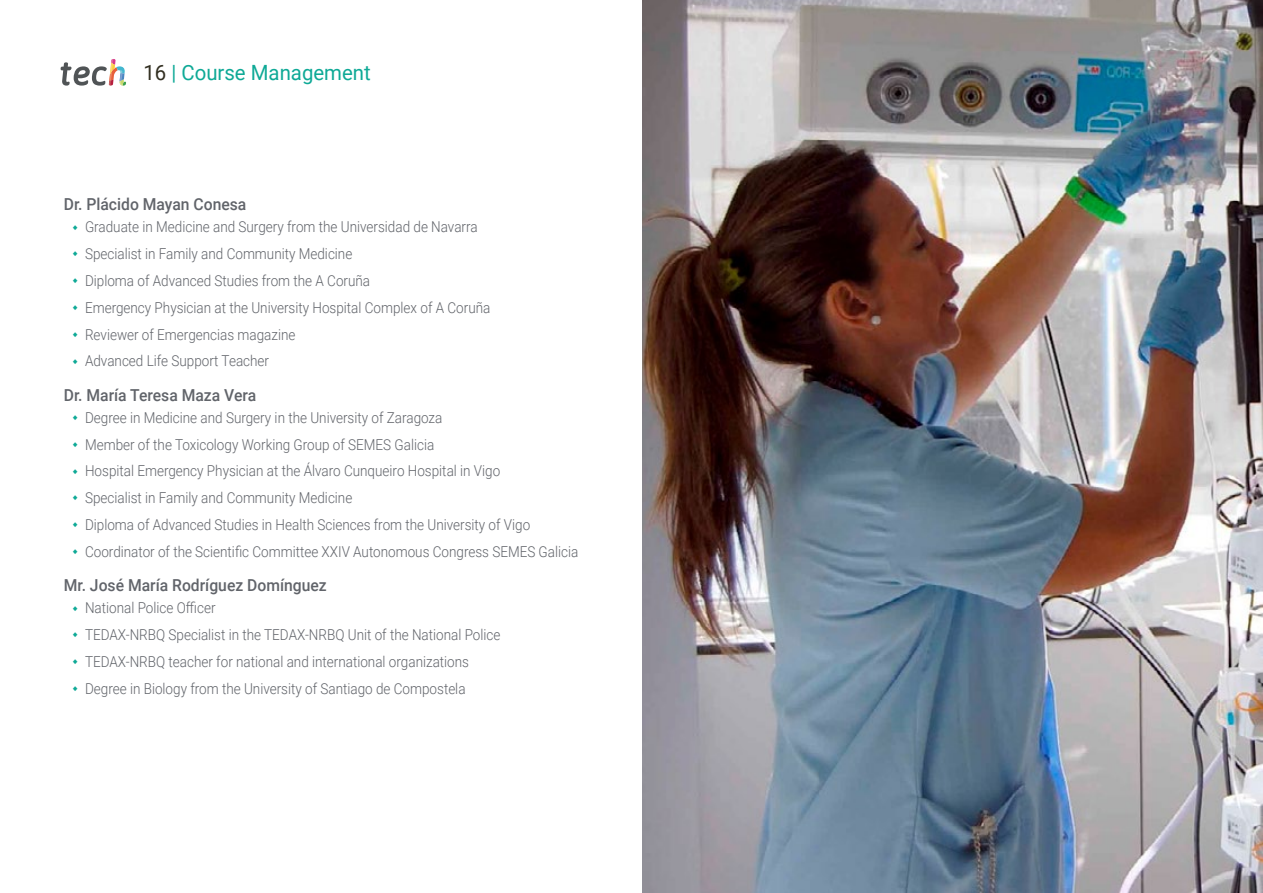
<style>
.page{position:relative;width:1263px;height:893px;background:#fff}
.page>*{position:absolute;margin:0;border:0;box-sizing:border-box;transform-origin:0 0}
.t1{font:21px "Roboto";color:#0ea996}
.t2{font:500 16.5px "Roboto";color:#61646a;scale:.95 1}
.t3{font:300 15px/26.7px "Roboto";color:#61646a;scale:.9 1}
.s1{color:#312e20}
</style>
<div class="page">
<img style="left:642px;top:0;width:621px;height:893px">
<svg style="left:61px;top:59px;width:65px;height:27px"></svg>
<h1 class="t1" style="left:144px;top:57px;width:229px"><span class="s1">16</span> | Course Management</h1>
<p class="t2" style="left:64px;top:193px;width:194px">Dr. Plácido Mayan Conesa</p>
<p class="t3" style="left:85px;top:213px;width:452px">Graduate in Medicine and Surgery from the Universidad de Navarra Specialist in Family and Community Medicine<br>Diploma of Advanced Studies from the A Coruña<br>Emergency Physician at the University Hospital Complex of A Coruña Reviewer of Emergencias magazine<br>Advanced Life Support Teacher</p>
<p class="t2" style="left:64px;top:383px;width:204px">Dr. María Teresa Maza Vera</p>
<p class="t3" style="left:85px;top:404px;width:550px">Degree in Medicine and Surgery in the University of Zaragoza<br>Member of the Toxicology Working Group of SEMES Galicia<br>Hospital Emergency Physician at the Álvaro Cunqueiro Hospital in Vigo<br>Specialist in Family and Community Medicine<br>Diploma of Advanced Studies in Health Sciences from the University of Vigo Coordinator of the Scientific Committee XXIV Autonomous Congress SEMES Galicia</p>
<p class="t2" style="left:64px;top:573px;width:278px">Mr. José María Rodríguez Domínguez</p>
<p class="t3" style="left:85px;top:594px;width:463px">National Police Officer<br>TEDAX-NRBQ Specialist in the TEDAX-NRBQ Unit of the National Police TEDAX-NRBQ teacher for national and international organizations Degree in Biology from the University of Santiago de Compostela</p>
</div>
